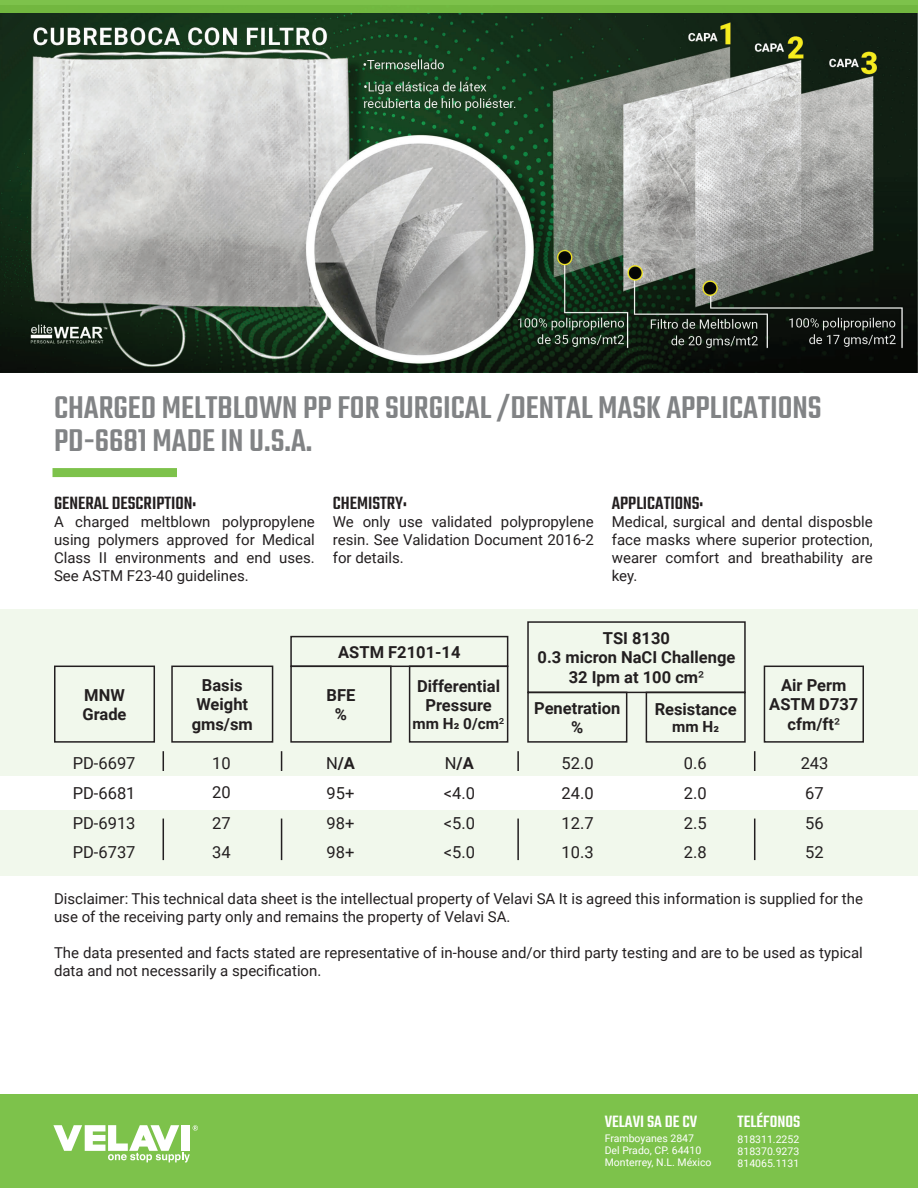
<style>
.page{position:relative;width:918px;height:1188px;background:#fff}
.page>*{position:absolute;margin:0;border:0;box-sizing:border-box;transform-origin:0 0}
.t1{font:500 34.5px/33px "Teko";color:#818385}
.t2{font:500 19.5px "Teko";color:#231f20}
.t3{font:500 18px "Teko";color:#fff}
.t4{font:700 16.5px/19.5px "Roboto";color:#231f20;text-align:center}
.t5{font:16.5px/29.7px "Roboto";color:#231f20;text-align:justify}
.t6{font:700 15.3px "Roboto";color:#231f20}
.t7{font:15px/18px "Roboto";color:#231f20;text-align:justify}
.t8{font:10.5px/12px "Roboto";color:#fff}
.s1{font-weight:400}
.s2{font-weight:700}
</style>
<div class="page">
<img style="left:0;top:12px;width:918px;height:360px">
<div style="left:0;top:609px;width:918px;height:266px;background:#f1f8ec"></div>
<hr style="left:163px;top:819px;width:1px;height:41px;background:#231f20">
<hr style="left:281px;top:819px;width:1px;height:41px;background:#231f20">
<hr style="left:517px;top:819px;width:2px;height:41px;background:#231f20">
<hr style="left:754px;top:819px;width:1px;height:41px;background:#231f20">
<svg style="left:163px;top:751px;width:1px;height:20px"></svg>
<svg style="left:281px;top:751px;width:1px;height:20px"></svg>
<hr style="left:517px;top:751px;width:2px;height:20px;background:#231f20">
<svg style="left:754px;top:751px;width:1px;height:20px"></svg>
<div style="left:0;top:776px;width:918px;height:34px;background:#fff"></div>
<div style="left:54px;top:666px;width:101px;height:77px;border:2px solid #231f20"></div>
<div style="left:290px;top:636px;width:218px;height:31px;border:2px solid #231f20"></div>
<div style="left:527px;top:621px;width:219px;height:72px;border:2px solid #231f20"></div>
<div style="left:171px;top:666px;width:102px;height:77px;border:2px solid #231f20"></div>
<div style="left:290px;top:666px;width:102px;height:77px;border:2px solid #231f20"></div>
<div style="left:409px;top:666px;width:99px;height:77px;border:2px solid #231f20"></div>
<div style="left:527px;top:692px;width:100px;height:51px;border:2px solid #231f20"></div>
<div style="left:646px;top:692px;width:100px;height:51px;border:2px solid #231f20"></div>
<div style="left:764px;top:666px;width:100px;height:77px;border:2px solid #231f20"></div>
<div style="left:0;top:0;width:918px;height:12px;background:#72b840"></div>
<div style="left:52px;top:468px;width:125px;height:9px;background:#7dc24b"></div>
<div style="left:0;top:1095px;width:918px;height:93px;background:#7dc24b"></div>
<svg style="left:53px;top:1125px;width:145px;height:37px"></svg>
<h1 class="t1" style="left:54px;top:393px;width:769px">CHARGED MELTBLOWN PP FOR SURGICAL /DENTAL MASK APPLICATIONS<br>PD-6681 MADE IN U.S.A.</h1>
<h2 class="t2" style="left:54px;top:491px;width:144px">GENERAL DESCRIPTION:</h2>
<p class="t7" style="left:54px;top:512px;width:262px">A charged meltblown polypropylene using polymers approved for Medical Class II environments and end uses.<br>See ASTM F23-40 guidelines.</p>
<h2 class="t2" style="left:333px;top:491px;width:76px">CHEMISTRY:</h2>
<p class="t7" style="left:333px;top:512px;width:262px">We only use validated polypropylene resin. See Validation Document 2016-2 for details.</p>
<h2 class="t2" style="left:612px;top:491px;width:93px">APPLICATIONS:</h2>
<p class="t7" style="left:612px;top:512px;width:262px">Medical, surgical and dental disposble face masks where superior protection, wearer comfort and breathability are key.</p>
<p class="t4" style="left:538px;top:628px;width:199px">TSI 8130<br>0.3 micron NaCI Challenge<br>32 Ipm at 100 cm<span class="s1">²</span></p>
<p class="t4" style="left:338px;top:641px;width:124px">ASTM F2101-14</p>
<p class="t4" style="left:192px;top:675px;width:63px">Basis<br>Weight gms/sm</p>
<p class="t4" style="left:327px;top:684px;width:30px">BFE %</p>
<p class="t4" style="left:417px;top:675px;width:84px">Differential<br>Pressure</p>
<p class="t4" style="left:769px;top:675px;width:91px">Air Perm<br>ASTM D737 cfm/ft<span class="s1">²</span></p>
<p class="t4" style="left:82px;top:684px;width:46px;text-align:left">MNW<br>Grade</p>
<p class="t5" style="left:73px;top:748px;width:64px">PD-6697<br>PD-6681<br>PD-6913<br>PD-6737</p>
<p class="t5" style="left:212px;top:748px;width:20px;line-height:29px">10<br>20</p>
<p class="t4" style="left:534px;top:697px;width:88px">Penetration %</p>
<p class="t4" style="left:655px;top:698px;width:83px">Resistance</p>
<p class="t6" style="left:413px;top:713px;width:93px">mm H2 0/cm<span class="s1">²</span></p>
<p class="t6" style="left:672px;top:716px;width:48px">mm H2</p>
<p class="t5" style="left:326px;top:748px;width:31px">N<span class="s2">/A </span>95+ 98+ 98+</p>
<p class="t5" style="left:444px;top:748px;width:33px">N<span class="s2">/A </span>&lt;4.0 &lt;5.0 &lt;5.0</p>
<p class="t5" style="left:562px;top:748px;width:34px">52.0<br>24.0<br>12.7<br>10.3</p>
<p class="t5" style="left:684px;top:748px;width:24px">0.6<br>2.0<br>2.5<br>2.8</p>
<p class="t5" style="left:801px;top:748px;width:29px;text-align:left">243<br>67<br>56<br>52</p>
<p class="t5" style="left:212px;top:807px;width:20px">27<br>34</p>
<p class="t7" style="left:54px;top:889px;width:810px">Disclaimer: This technical data sheet is the intellectual property of Velavi SA It is agreed this information is supplied for the use of the receiving party only and remains the property of Velavi SA.</p>
<p class="t7" style="left:54px;top:943px;width:810px">The data presented and facts stated are representative of in-house and/or third party testing and are to be used as typical data and not necessarily a specification.</p>
<p class="t3" style="left:605px;top:1111px;width:94px">VELAVI SA DE CV</p>
<p class="t3" style="left:738px;top:1111px;width:64px">TELÉFONOS</p>
<p class="t8" style="left:605px;top:1132px;width:108px">Framboyanes 2847<br>Del Prado, CP. 64410<br>Monterrey, N.L. México</p>
<p class="t8" style="left:738px;top:1132px;width:63px;text-align:justify">818311.2252<br>818370.9273<br>814065.1131</p>
</div>
